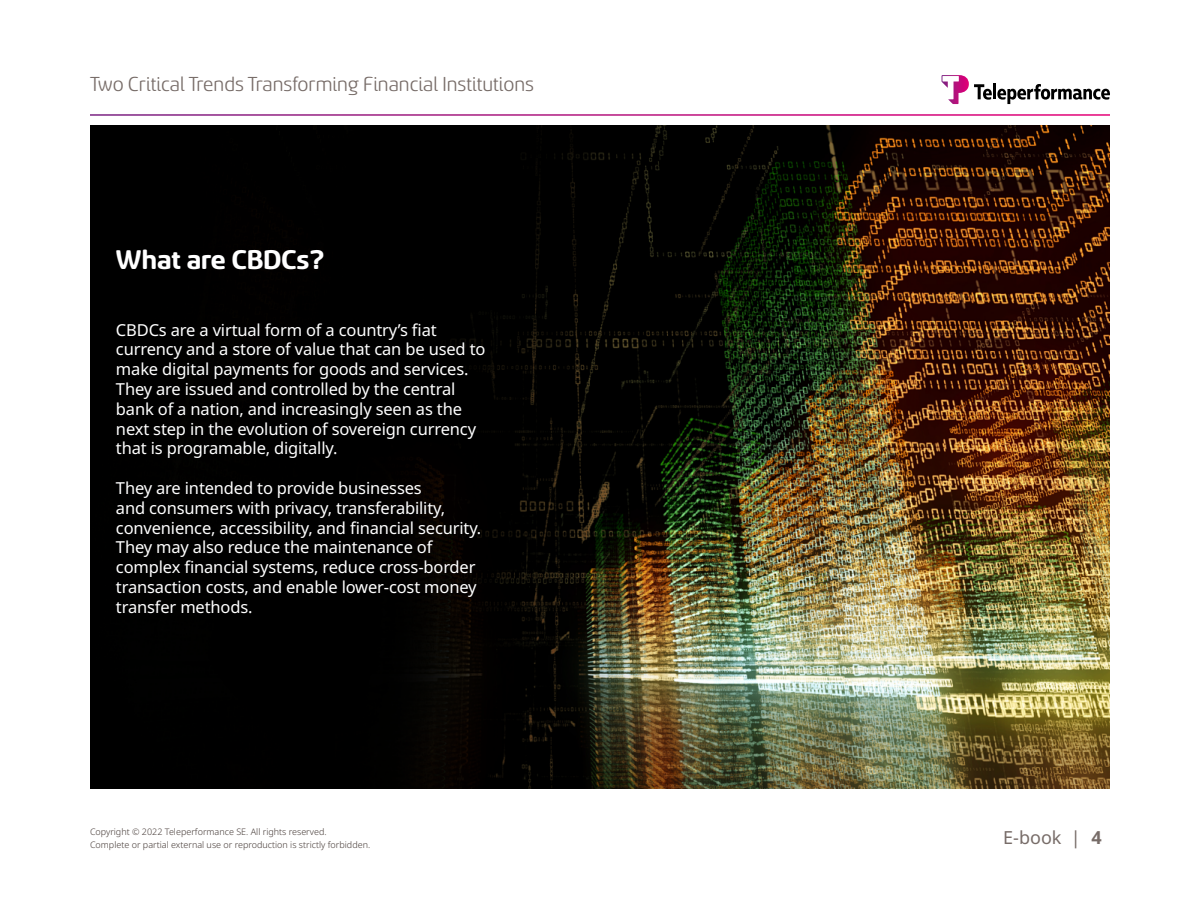
<style>
.page{position:relative;width:1200px;height:900px;background:#fff}
.page>*{position:absolute;margin:0;border:0;box-sizing:border-box;transform-origin:0 0}
.t1{font:700 30px "Sancoale Softened";color:#fff}
.t2{font:22.5px "Sancoale Softened";color:#776c68}
.t3{font:18px "Noto Sans";color:#776c68}
.t4{font:16.5px/19.8px "Noto Sans";letter-spacing:-.01em;color:#fff}
.t5{font:300 9px/13.5px "Noto Sans";color:#453a36}
.s1{font-weight:700}
</style>
<div class="page">
<svg style="left:942px;top:75px;width:168px;height:29px"></svg>
<img style="left:90px;top:126px;width:1020px;height:663px">
<h2 class="t2" style="left:90px;top:73px;width:446px">Two Critical Trends Transforming Financial Institutions</h2>
<h1 class="t1" style="left:116px;top:246px;width:210px">What are CBDCs?</h1>
<p class="t4" style="left:116px;top:320px;width:371px">CBDCs are a virtual form of a country’s fiat currency and a store of value that can be used to make digital payments for goods and services.<br>They are issued and controlled by the central bank of a nation, and increasingly seen as the next step in the evolution of sovereign currency that is programable, digitally.</p>
<p class="t4" style="left:116px;top:479px;width:367px">They are intended to provide businesses<br>and consumers with privacy, transferability, convenience, accessibility, and financial security.<br>They may also reduce the maintenance of complex financial systems, reduce cross-border transaction costs, and enable lower-cost money transfer methods.</p>
<p class="t5" style="left:90px;top:825px;width:282px">Copyright © 2022 Teleperformance SE. All rights reserved.<br>Complete or partial external use or reproduction is strictly forbidden.</p>
<p class="t3" style="left:1003px;top:825px;width:100px">E-book | <span class="s1">4</span></p>
</div>
